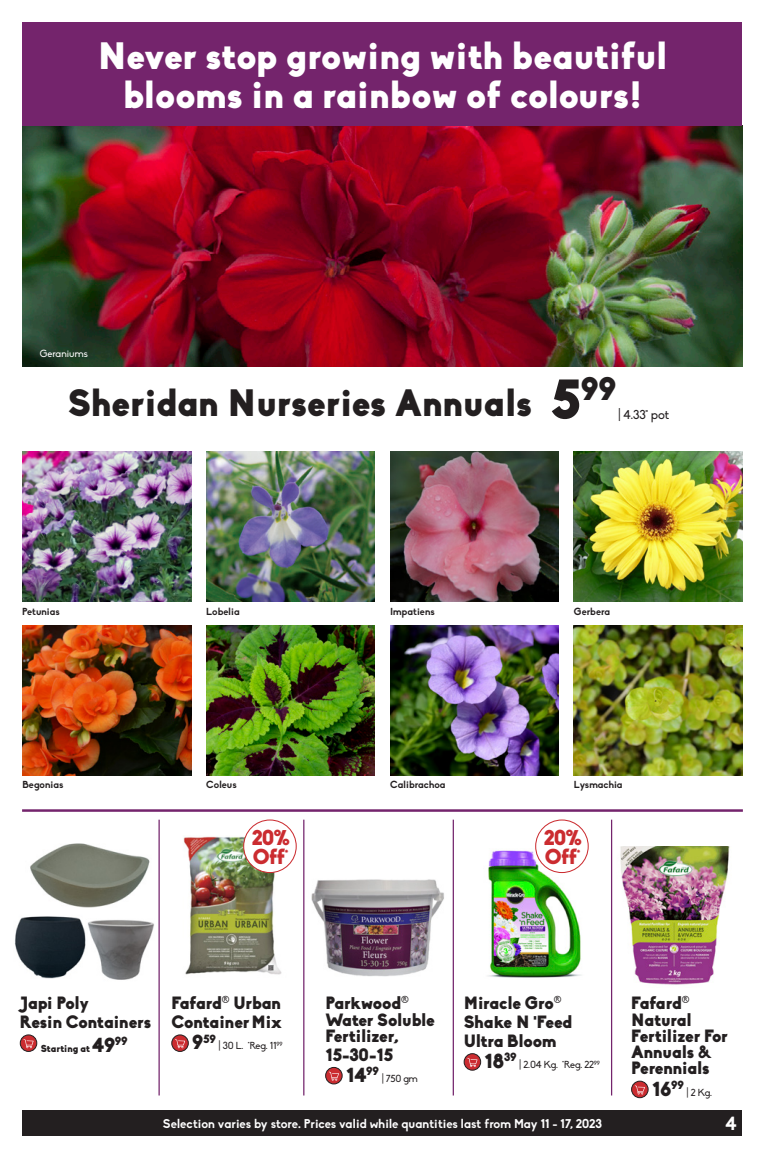
<style>
.page{position:relative;width:765px;height:1159px;background:#fff}
.page>*{position:absolute;margin:0;border:0;box-sizing:border-box;transform-origin:0 0}
.t1{font:900 37.5px/38.8px "Biko";color:#fff;text-align:center}
.t2{font:900 37.5px "Biko";color:#231f20}
.t3{font:900 32.12px "Biko";color:#231f20}
.Product_Name_13_pt{font:900 21px/19.1px "Biko";letter-spacing:-.04em;color:#cb2c30}
.Product_Name_14_pt{font:900 20px "Biko";color:#231f20}
.t4{font:700 18.75px "Biko";color:#fff}
.Product_Name_14_pt-2{font:900 17.5px/16.2px "Biko";letter-spacing:-.01em;color:#231f20}
.t5{font:700 12.5px "Biko";color:#fff}
.t6{font:12.5px "Biko";color:#231f20}
.Product_Name_14_pt-3{font:900 11.62px "Biko";color:#231f20}
.t7{font:700 10px "Biko";color:#231f20}
.Product_Name_14_pt-4{font:10px "Biko";letter-spacing:-.01em;color:#231f20}
.Product_Name_14_pt-5{font:900 10px "Biko";letter-spacing:-.005em;color:#231f20}
.t8{font:10px "Biko";color:#fff}
.s1{font-size:55px}
.s2{font-size:20px}
.s3{font-weight:700}
</style>
<div class="page">
<div style="left:22px;top:1110px;width:720px;height:26px;background:#231f20"></div>
<img style="left:87px;top:920px;width:67px;height:60px">
<img style="left:22px;top:126px;width:720px;height:241px">
<div style="left:22px;top:22px;width:720px;height:104px;background:#74246c"></div>
<img style="left:22px;top:626px;width:169px;height:149px">
<img style="left:183px;top:835px;width:105px;height:140px">
<img style="left:311px;top:879px;width:133px;height:98px">
<img style="left:488px;top:850px;width:96px;height:128px">
<img style="left:620px;top:846px;width:110px;height:139px">
<img style="left:206px;top:626px;width:169px;height:149px">
<img style="left:206px;top:452px;width:169px;height:149px">
<img style="left:22px;top:452px;width:169px;height:149px">
<img style="left:390px;top:452px;width:169px;height:149px">
<img style="left:574px;top:452px;width:168px;height:149px">
<img style="left:390px;top:626px;width:169px;height:149px">
<img style="left:574px;top:626px;width:168px;height:149px">
<svg style="left:464px;top:1054px;width:17px;height:16px"></svg>
<div style="left:464px;top:1053px;width:17px;height:17px;border:1px solid #231f20;border-radius:50%"></div>
<svg style="left:467px;top:1058px;width:11px;height:9px"></svg>
<svg style="left:20px;top:1035px;width:17px;height:16px"></svg>
<div style="left:20px;top:1034px;width:17px;height:18px;border:1px solid #231f20;border-radius:50%"></div>
<svg style="left:23px;top:1039px;width:11px;height:9px"></svg>
<svg style="left:172px;top:1035px;width:16px;height:16px"></svg>
<div style="left:171px;top:1034px;width:18px;height:18px;border:1px solid #231f20;border-radius:50%"></div>
<svg style="left:175px;top:1039px;width:10px;height:9px"></svg>
<svg style="left:326px;top:1067px;width:16px;height:17px"></svg>
<div style="left:325px;top:1067px;width:17px;height:17px;border:1px solid #231f20;border-radius:50%"></div>
<svg style="left:329px;top:1071px;width:10px;height:10px"></svg>
<svg style="left:632px;top:1081px;width:16px;height:17px"></svg>
<div style="left:631px;top:1081px;width:17px;height:17px;border:1px solid #231f20;border-radius:50%"></div>
<svg style="left:635px;top:1085px;width:10px;height:9px"></svg>
<hr style="left:22px;top:809px;width:721px;height:3px;background:#74246c">
<hr style="left:159px;top:820px;width:1px;height:275px;background:#74246c">
<hr style="left:303px;top:820px;width:1px;height:275px;background:#74246c">
<hr style="left:453px;top:820px;width:1px;height:275px;background:#74246c">
<hr style="left:611px;top:820px;width:1px;height:275px;background:#74246c">
<img style="left:14px;top:916px;width:72px;height:63px">
<img style="left:30px;top:843px;width:120px;height:65px">
<div style="left:244px;top:820px;width:52px;height:52px;background:#fff;border-radius:50%"></div>
<div style="left:243px;top:819px;width:54px;height:54px;border:1px solid #cb2c30;border-radius:50%"></div>
<div style="left:536px;top:820px;width:52px;height:52px;background:#fff;border-radius:50%"></div>
<div style="left:535px;top:819px;width:54px;height:54px;border:1px solid #cb2c30;border-radius:50%"></div>
<p class="t1" style="left:98px;top:36px;width:571px">Never stop growing with beautiful blooms in a rainbow of colours!</p>
<p class="t8" style="left:40px;top:348px;width:49px">Geraniums</p>
<p class="t2" style="left:68px;top:380px;width:466px">Sheridan Nurseries Annuals</p>
<p class="t3" style="left:550px;top:369px;width:68px"><span class="s1">5</span>99</p>
<p class="t6" style="left:618px;top:407px;width:53px">| 4.33" pot</p>
<p class="t7" style="left:22px;top:605px;width:39px">Petunias</p>
<p class="t7" style="left:206px;top:605px;width:35px">Lobelia</p>
<p class="t7" style="left:390px;top:605px;width:46px">Impatiens</p>
<p class="t7" style="left:574px;top:605px;width:38px">Gerbera</p>
<p class="t7" style="left:22px;top:779px;width:43px">Begonias</p>
<p class="t7" style="left:206px;top:779px;width:32px">Coleus</p>
<p class="t7" style="left:390px;top:779px;width:57px">Calibrachoa</p>
<p class="t7" style="left:574px;top:779px;width:50px">Lysmachia</p>
<p class="Product_Name_13_pt" style="left:252px;top:828px;width:40px">20%<br>Off*</p>
<p class="Product_Name_13_pt" style="left:544px;top:828px;width:40px">20%<br>Off*</p>
<p class="Product_Name_14_pt-2" style="left:20px;top:994px;width:133px;line-height:18.8px">Japi Poly<br>Resin Containers</p>
<p class="Product_Name_14_pt-5" style="left:41px;top:1042px;width:88px">Starting at <span class="s2">49</span><sup>99</sup></p>
<p class="Product_Name_14_pt-2" style="left:171px;top:994px;width:112px;line-height:18.8px">Fafard<sup>®</sup> Urban<br>ContainerMix</p>
<p class="Product_Name_14_pt-3" style="left:192px;top:1031px;width:25px"><span class="s2">9</span>59</p>
<p class="Product_Name_14_pt-4" style="left:219px;top:1040px;width:65px">| 30 L. *Reg. 11<sup>99</sup></p>
<p class="Product_Name_14_pt-2" style="left:325px;top:995px;width:111px">Parkwood<sup>®<br></sup>Water Soluble<br>Fertilizer,</p>
<p class="Product_Name_14_pt-2" style="left:325px;top:1046px;width:70px">15-30-15</p>
<p class="Product_Name_14_pt" style="left:346px;top:1062px;width:34px">14<sup>99</sup></p>
<p class="Product_Name_14_pt-4" style="left:382px;top:1073px;width:38px">| 750 gm</p>
<p class="Product_Name_14_pt-2" style="left:464px;top:994px;width:110px;line-height:18.8px">Miracle Gro<sup>®<br></sup>Shake N 'Feed<br>Ultra Bloom</p>
<p class="Product_Name_14_pt" style="left:485px;top:1049px;width:33px">18<sup>39</sup></p>
<p class="Product_Name_14_pt-4" style="left:519px;top:1059px;width:82px">| 2.04 Kg. *Reg. 22<sup>99</sup></p>
<p class="Product_Name_14_pt-2" style="left:631px;top:995px;width:98px">Fafard<sup>®<br></sup>Natural<br>Fertilizer For<br>Annuals <span class="s3">&amp;<br></span>Perennials</p>
<p class="Product_Name_14_pt" style="left:652px;top:1076px;width:33px">16<sup>99</sup></p>
<p class="Product_Name_14_pt-4" style="left:687px;top:1086px;width:27px">| 2 Kg.</p>
<p class="t5" style="left:163px;top:1116px;width:441px">Selection varies by store. Prices valid while quantities last from May 11 - 17, 2023</p>
<p class="t4" style="left:726px;top:1112px;width:13px">4</p>
</div>
